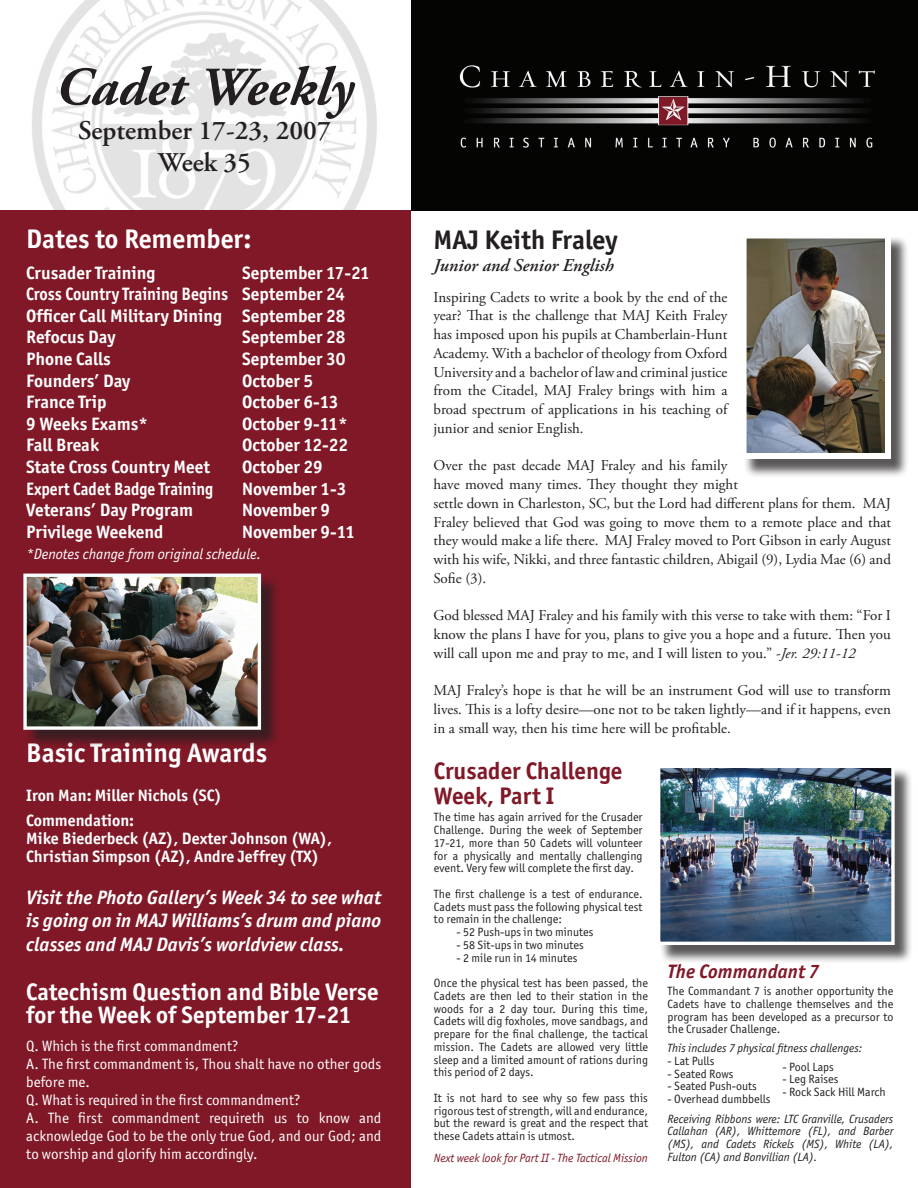
<style>
.page{position:relative;width:918px;height:1188px;background:#fff}
.page>*{position:absolute;margin:0;border:0;box-sizing:border-box;transform-origin:0 0}
.t1{font:italic 700 54px "Adobe Garamond Pro";color:#231f20}
.t2{font:700 27px "Officina San ITC";color:#fff}
.t3{font:600 27px/32.4px "Adobe Garamond Pro";color:#231f20;text-align:center}
.t4{font:700 27px "Officina San ITC";color:#231f20}
.t5{font:700 24px/22.5px "Officina San ITC";color:#fff}
.t6{font:700 24px/25.5px "Officina San ITC";color:#801827}
.t7{font:italic 700 19.5px/23.4px "Officina San ITC";color:#fff;text-align:justify}
.t8{font:italic 700 19.5px "Officina San ITC";color:#801827}
.t9{font:700 18px/21.6px "Officina San ITC";color:#fff}
.t10{font:700 18px "Officina San ITC";color:#fff;scale:.9 1}
.t11{font:italic 600 18px "Adobe Garamond Pro";color:#231f20}
.t12{font:700 16.5px/25.5px "Officina San ITC";color:#fff}
.t13{font:15px/18.8px "Adobe Garamond Pro";color:#231f20;text-align:justify}
.t14{font:15px/18px "Officina San ITC Book OS";color:#fff}
.t15{font:italic 15px "Officina San ITC";color:#fff}
.t16{font:12px/12.8px "Officina San ITC";color:#231f20;text-align:justify}
.t17{font:italic 12px/12.8px "Officina San ITC";color:#231f20;text-align:justify}
.t18{font:italic 12px "Officina San ITC";color:#801827}
.s1{font-style:italic}
</style>
<div class="page">
<img style="left:0;top:0;width:404px;height:211px">
<div style="left:0;top:211px;width:411px;height:977px;background:#801827"></div>
<img style="left:411px;top:0;width:507px;height:211px">
<div style="left:743px;top:235px;width:173px;height:249px;background:#231f20;opacity:.75"></div>
<img style="left:748px;top:240px;width:136px;height:212px">
<div style="left:741px;top:233px;width:150px;height:226px;border:6px solid #fff"></div>
<div style="left:659px;top:767px;width:259px;height:203px;background:#231f20;opacity:.75"></div>
<img style="left:661px;top:769px;width:230px;height:172px">
<div style="left:657px;top:765px;width:238px;height:180px;border:3px solid #fff"></div>
<div style="left:26px;top:576px;width:260px;height:179px;background:#231f20;opacity:.75"></div>
<img style="left:27px;top:578px;width:230px;height:148px">
<div style="left:23px;top:574px;width:238px;height:156px;border:3px solid #fff"></div>
<h1 class="t1" style="left:56px;top:56px;width:299px">Cadet Weekly</h1>
<h2 class="t3" style="left:78px;top:114px;width:254px">September 17-23, 2007<br>Week 35</h2>
<h2 class="t2" style="left:26px;top:222px;width:227px">Dates to Remember:</h2>
<p class="t9" style="left:26px;top:262px;width:131px">Crusader Training</p>
<p class="t9" style="left:26px;top:262px;width:345px;text-indent:216px">September 17-21<br>Cross Country Training Begins September 24<br>Officer Call Military Dining September 28<br>Refocus Day</p>
<p class="t9" style="left:242px;top:326px;width:105px">September 28</p>
<p class="t9" style="left:26px;top:348px;width:86px">Phone Calls</p>
<p class="t9" style="left:242px;top:348px;width:105px">September 30</p>
<p class="t9" style="left:26px;top:370px;width:106px">Founders’ Day</p>
<p class="t9" style="left:242px;top:370px;width:72px">October 5</p>
<p class="t9" style="left:26px;top:391px;width:82px">France Trip</p>
<p class="t9" style="left:242px;top:391px;width:98px">October 6-13</p>
<p class="t9" style="left:26px;top:413px;width:123px">9 Weeks Exams*</p>
<p class="t9" style="left:242px;top:413px;width:107px">October 9-11*</p>
<p class="t9" style="left:26px;top:434px;width:74px">Fall Break</p>
<p class="t9" style="left:242px;top:434px;width:107px">October 12-22</p>
<p class="t9" style="left:26px;top:456px;width:185px">State Cross Country Meet</p>
<p class="t9" style="left:242px;top:456px;width:82px">October 29</p>
<p class="t10" style="left:26px;top:477px;width:209px">Expert Cadet Badge Training</p>
<p class="t9" style="left:242px;top:478px;width:106px">November 1-3</p>
<p class="t9" style="left:26px;top:499px;width:168px">Veterans’ Day Program</p>
<p class="t9" style="left:242px;top:499px;width:90px">November 9</p>
<p class="t9" style="left:26px;top:521px;width:139px">Privilege Weekend</p>
<p class="t9" style="left:242px;top:521px;width:114px">November 9-11</p>
<p class="t15" style="left:26px;top:546px;width:236px">*Denotes change from original schedule.</p>
<h2 class="t2" style="left:26px;top:736px;width:243px">Basic Training Awards</h2>
<p class="t12" style="left:26px;top:782px;width:197px">Iron Man: Miller Nichols (SC)<br>Commendation:</p>
<p class="t12" style="left:26px;top:830px;width:307px;line-height:18px">Mike Biederbeck (AZ), Dexter Johnson (WA),<br>Christian Simpson (AZ), Andre Jeffrey (TX)</p>
<h3 class="t7" style="left:26px;top:885px;width:357px">Visit the Photo Gallery’s Week 34 to see what is going on in MAJ Williams’s drum and piano classes and MAJ Davis’s worldview class.</h3>
<h3 class="t5" style="left:26px;top:981px;width:354px">Catechism Question and Bible Verse for the Week of September 17-21</h3>
<p class="t14" style="left:26px;top:1037px;width:357px">Q. Which is the first commandment?<br>A. The first commandment is, Thou shalt have no other gods before me.<br>Q. What is required in the first commandment?<br>A. The first commandment requireth us to know and acknowledge God to be the only true God, and our God; and to worship and glorify him accordingly.</p>
<h2 class="t4" style="left:434px;top:223px;width:185px">MAJ Keith Fraley</h2>
<p class="t11" style="left:434px;top:255px;width:182px">Junior and Senior English</p>
<p class="t13" style="left:434px;top:288px;width:296px">Inspiring Cadets to write a book by the end of the year? That is the challenge that MAJ Keith Fraley has imposed upon his pupils at Chamberlain-Hunt Academy. With a bachelor of theology from Oxford University and a bachelor of law and criminal justice from the Citadel, MAJ Fraley brings with him a broad spectrum of applications in his teaching of junior and senior English.</p>
<p class="t13" style="left:434px;top:457px;width:459px;text-align:left">Over the past decade MAJ Fraley and his family<br>have moved many times. They thought they might<br>settle down in Charleston, SC, but the Lord had different plans for them. MAJ Fraley believed that God was going to move them to a remote place and that they would make a life there. MAJ Fraley moved to Port Gibson in early August with his wife, Nikki, and three fantastic children, Abigail (9), Lydia Mae (6) and Sofie (3).</p>
<p class="t13" style="left:434px;top:607px;width:459px">God blessed MAJ Fraley and his family with this verse to take with them: “For I know the plans I have for you, plans to give you a hope and a future. Then you will call upon me and pray to me, and I will listen to you.” <span class="s1">-Jer. 29:11-12</span></p>
<p class="t13" style="left:434px;top:682px;width:459px">MAJ Fraley’s hope is that he will be an instrument God will use to transform lives. This is a lofty desire—one not to be taken lightly—and if it happens, even in a small way, then his time here will be profitable.</p>
<h3 class="t6" style="left:434px;top:758px;width:190px">Crusader Challenge<br>Week, Part I</h3>
<p class="t16" style="left:434px;top:811px;width:210px">The time has again arrived for the Crusader Challenge. During the week of September 17-21, more than 50 Cadets will volunteer for a physically and mentally challenging event. Very few will complete the first day.</p>
<p class="t16" style="left:434px;top:887px;width:210px">The first challenge is a test of endurance.<br>Cadets must pass the following physical test to remain in the challenge:</p>
<p class="t16" style="left:456px;top:926px;width:139px">- 52 Push-ups in two minutes</p>
<p class="t16" style="left:456px;top:938px;width:129px">- 58 Sit-ups in two minutes</p>
<p class="t16" style="left:434px;top:945px;width:216px;line-height:25.5px;text-indent:22px">- 2 mile run in 14 minutes<br>Once the physical test has been passed, the</p>
<p class="t16" style="left:434px;top:989px;width:216px">Cadets are then led to their station in the woods for a 2 day tour. During this time, Cadets will dig foxholes, move sandbags, and prepare for the final challenge, the tactical mission. The Cadets are allowed very little sleep and a limited amount of rations during this period of 2 days.</p>
<p class="t16" style="left:434px;top:1091px;width:216px">It is not hard to see why so few pass this rigorous test of strength, will and endurance, but the reward is great and the respect that these Cadets attain is utmost.</p>
<p class="t18" style="left:434px;top:1151px;width:216px">Next week look for Part II - The Tactical Mission</p>
<h3 class="t8" style="left:668px;top:960px;width:153px">The Commandant 7</h3>
<p class="t16" style="left:668px;top:985px;width:227px">The Commandant 7 is another opportunity the Cadets have to challenge themselves and the program has been developed as a precursor to the Crusader Challenge.</p>
<p class="t17" style="left:668px;top:1042px;width:196px">This includes 7 physical fitness challenges:</p>
<p class="t16" style="left:668px;top:1054px;width:48px">- Lat Pulls</p>
<p class="t16" style="left:668px;top:1067px;width:67px">- Seated Rows</p>
<p class="t16" style="left:668px;top:1080px;width:91px">- Seated Push-outs</p>
<p class="t16" style="left:668px;top:1093px;width:104px">- Overhead dumbbells</p>
<p class="t17" style="left:668px;top:1112px;width:227px">Receiving Ribbons were: LTC Granville, Crusaders Callahan (AR), Whittemore (FL), and Barber (MS), and Cadets Rickels (MS), White (LA), Fulton (CA) and Bonvillian (LA).</p>
<p class="t16" style="left:782px;top:1060px;width:53px">- Pool Laps</p>
<p class="t16" style="left:782px;top:1073px;width:57px">- Leg Raises</p>
<p class="t16" style="left:782px;top:1086px;width:105px">- Rock Sack Hill March</p>
</div>
